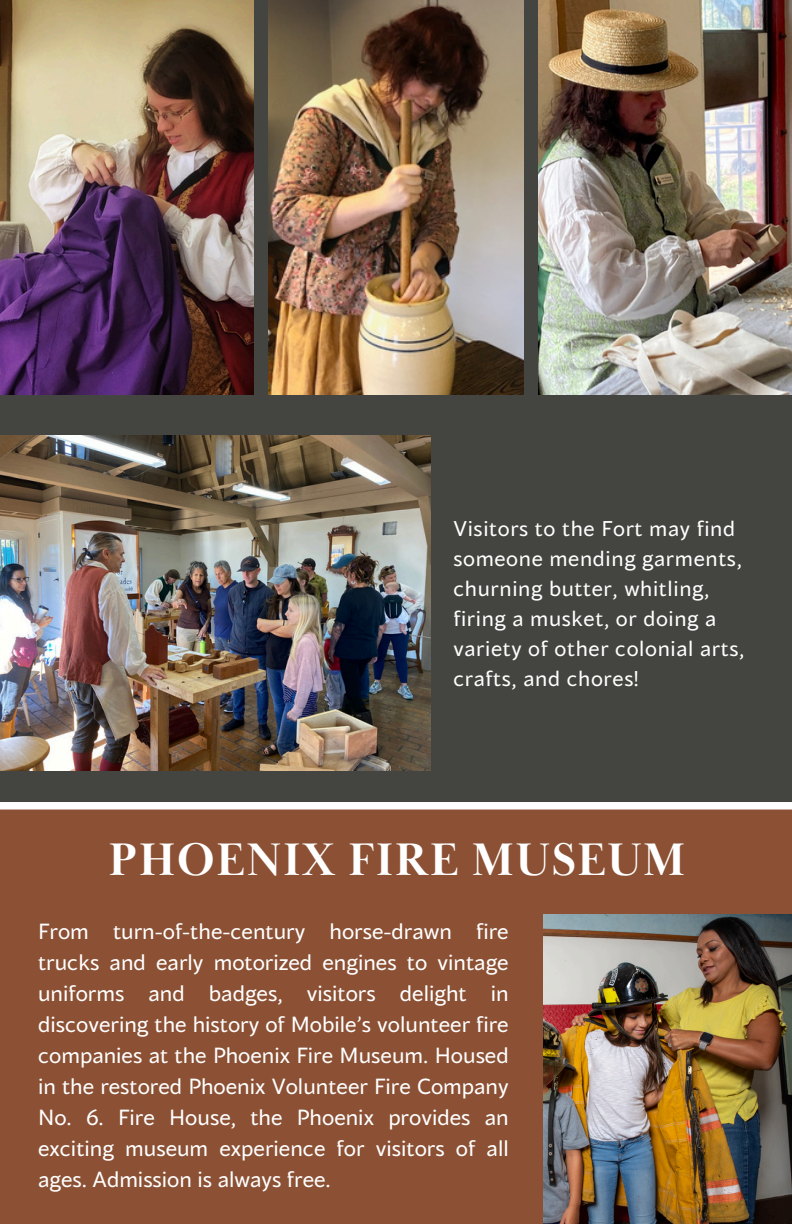
<style>
.page{position:relative;width:792px;height:1224px;background:#444440}
.page>*{position:absolute;margin:0;border:0;box-sizing:border-box;transform-origin:0 0}
.t1{font:700 47px "Baskerville Display PT";letter-spacing:.025em;color:#fff}
.t2{font:21.8px/31px "Blacker Sans Pro";color:#fff;text-align:justify}
.t3{font:21.2px/30px "Blacker Sans Pro";letter-spacing:.03em;color:#fff}
</style>
<div class="page">
<img style="left:0;top:0;width:254px;height:394px">
<img style="left:268px;top:0;width:256px;height:394px">
<img style="left:538px;top:0;width:254px;height:394px">
<div style="left:0;top:806px;width:792px;height:418px;background:#8c5135"></div>
<div style="left:0;top:802px;width:792px;height:8px;background:#fff"></div>
<img style="left:543px;top:914px;width:249px;height:310px">
<img style="left:0;top:436px;width:430px;height:334px">
<p class="t3" style="left:453px;top:512px;width:292px">Visitors to the Fort may find someone mending garments, churning butter, whitling, firing a musket, or doing a variety of other colonial arts, crafts, and chores!</p>
<p class="t1" style="left:109px;top:831px;width:579px">PHOENIX FIRE MUSEUM</p>
<p class="t2" style="left:38px;top:915px;width:472px">From turn-of-the-century horse-drawn fire trucks and early motorized engines to vintage uniforms and badges, visitors delight in discovering the history of Mobile’s volunteer fire companies at the Phoenix Fire Museum. Housed in the restored Phoenix Volunteer Fire Company No. 6. Fire House, the Phoenix provides an exciting museum experience for visitors of all ages. Admission is always free.</p>
</div>
